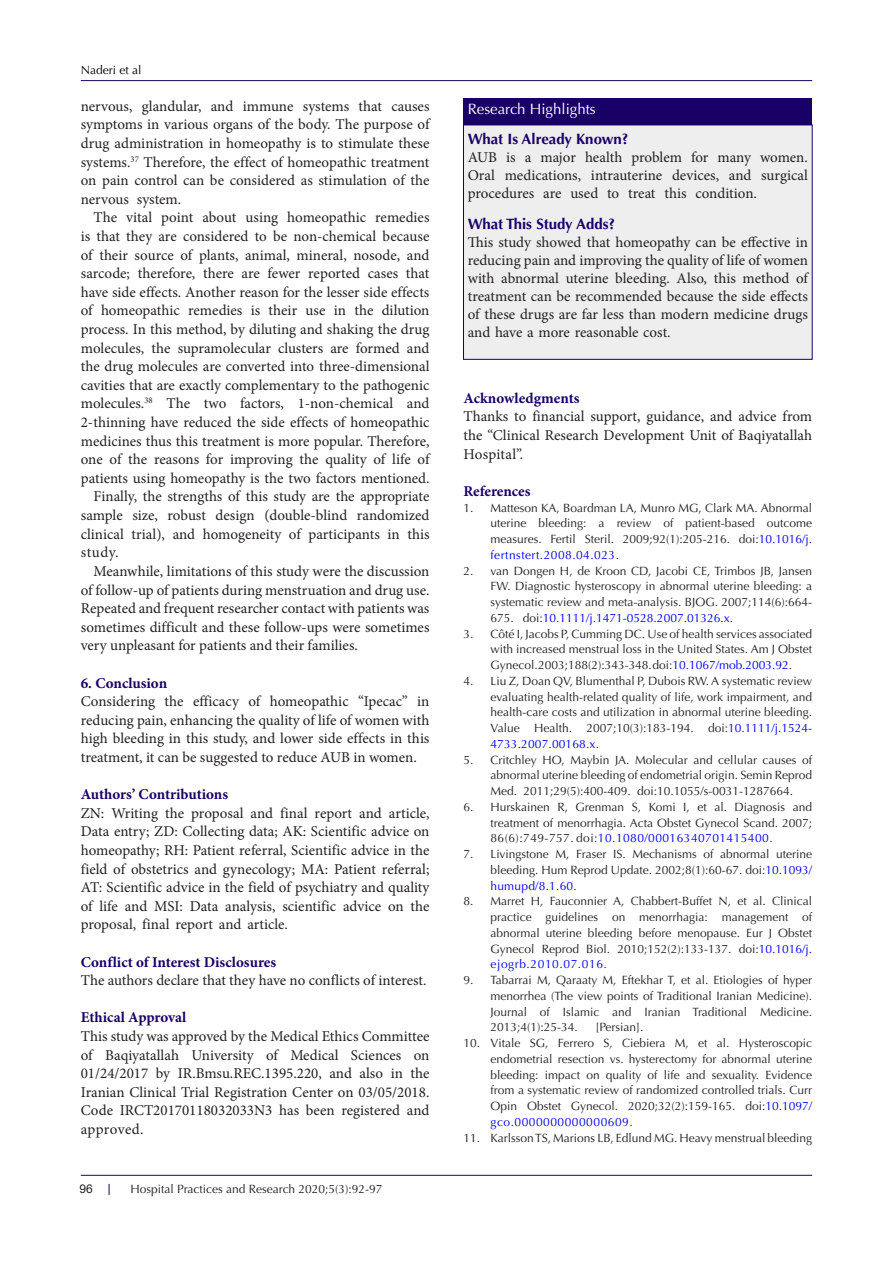
<style>
.page{position:relative;width:893px;height:1263px;background:#fff}
.page>*{position:absolute;margin:0;border:0;box-sizing:border-box;transform-origin:0 0}
.t1{font:15px/18.6px "Minion Pro";color:#231f20;text-align:justify}
.t2{font:700 15px "Minion Pro";color:#190066}
.t3{font:700 15px "Optima LT Std";color:#190066}
.t4{font:15px "Optima LT Std";color:#fff}
.t5{font:12px/15.8px "Optima LT Std";color:#231f20;text-align:justify}
.t6{font:12px "Optima LT Std";color:#000001}
.t7{font:12px "Arial";color:#231f20}
.s1{color:#222}
.s2{color:#00f}
</style>
<div class="page">
<hr style="left:81px;top:1175px;width:731px;height:1px;background:#190066">
<hr style="left:81px;top:80px;width:731px;height:1px;background:#190066">
<div style="left:463px;top:125px;width:349px;height:234px;background:#eee"></div>
<div style="left:463px;top:99px;width:349px;height:26px;background:#190066"></div>
<p class="t6" style="left:81px;top:63px;width:62px">Naderi et al</p>
<p class="t1" style="left:81px;top:97px;width:350px">nervous, glandular, and immune systems that causes symptoms in various organs of the body. The purpose of drug administration in homeopathy is to stimulate these systems.<sup>37</sup> Therefore, the effect of homeopathic treatment on pain control can be considered as stimulation of the nervous system.</p>
<p class="t1" style="left:81px;top:208px;width:350px;text-indent:13px">The vital point about using homeopathic remedies is that they are considered to be non-chemical because of their source of plants, animal, mineral, nosode, and sarcode; therefore, there are fewer reported cases that have side effects. Another reason for the lesser side effects of homeopathic remedies is their use in the dilution process. In this method, by diluting and shaking the drug molecules, the supramolecular clusters are formed and the drug molecules are converted into three-dimensional cavities that are exactly complementary to the pathogenic molecules.<sup>38</sup> The two factors, 1-non-chemical and 2-thinning have reduced the side effects of homeopathic medicines thus this treatment is more popular. Therefore, one of the reasons for improving the quality of life of patients using homeopathy is the two factors mentioned.</p>
<p class="t1" style="left:81px;top:487px;width:350px;text-indent:13px">Finally, the strengths of this study are the appropriate sample size, robust design (double-blind randomized clinical trial), and homogeneity of participants in this study.</p>
<p class="t1" style="left:81px;top:562px;width:350px;text-indent:13px">Meanwhile, limitations of this study were the discussion of follow-up of patients during menstruation and drug use.<br>Repeated and frequent researcher contact with patients was sometimes difficult and these follow-ups were sometimes very unpleasant for patients and their families.</p>
<p class="t2" style="left:81px;top:672px;width:88px">6. Conclusion</p>
<p class="t1" style="left:81px;top:692px;width:350px">Considering the efficacy of homeopathic “<span class="s1">Ipecac</span>” in reducing pain, enhancing the quality of life of women with high bleeding in this study, and lower side effects in this treatment, it can be suggested to reduce AUB in women.</p>
<p class="t2" style="left:81px;top:784px;width:149px">Authors’ Contributions</p>
<p class="t1" style="left:81px;top:804px;width:350px">ZN: Writing the proposal and final report and article, Data entry; ZD: Collecting data; AK: Scientific advice on homeopathy; RH: Patient referral, Scientific advice in the field of obstetrics and gynecology; MA: Patient referral; AT: Scientific advice in the field of psychiatry and quality of life and MSI: Data analysis, scientific advice on the proposal, final report and article.</p>
<p class="t2" style="left:81px;top:951px;width:197px">Conflict of Interest Disclosures</p>
<p class="t1" style="left:81px;top:971px;width:347px">The authors declare that they have no conflicts of interest.</p>
<p class="t2" style="left:81px;top:1007px;width:107px">Ethical Approval</p>
<p class="t1" style="left:81px;top:1027px;width:350px">This study was approved by the Medical Ethics Committee of Baqiyatallah University of Medical Sciences on 01/24/2017 by IR.Bmsu.REC.1395.220, and also in the Iranian Clinical Trial Registration Center on 03/05/2018.<br>Code IRCT20170118032033N3 has been registered and approved.</p>
<p class="t7" style="left:80px;top:1180px;width:15px">96</p>
<p class="t5" style="left:130px;top:1181px;width:254px">Hospital Practices and Research 2020;5(3):92-97</p>
<p class="t4" style="left:468px;top:100px;width:129px">Research Highlights</p>
<p class="t3" style="left:468px;top:131px;width:162px">What Is Already Known?</p>
<p class="t1" style="left:468px;top:149px;width:342px;line-height:18px">AUB is a major health problem for many women.<br>Oral medications, intrauterine devices, and surgical procedures are used to treat this condition.</p>
<p class="t3" style="left:468px;top:215px;width:149px">What This Study Adds?</p>
<p class="t1" style="left:468px;top:233px;width:342px;line-height:18px">This study showed that homeopathy can be effective in reducing pain and improving the quality of life of women with abnormal uterine bleeding. Also, this method of treatment can be recommended because the side effects of these drugs are far less than modern medicine drugs and have a more reasonable cost.</p>
<p class="t2" style="left:463px;top:387px;width:118px">Acknowledgments</p>
<p class="t1" style="left:463px;top:407px;width:350px">Thanks to financial support, guidance, and advice from the “Clinical Research Development Unit of Baqiyatallah Hospital”.</p>
<p class="t2" style="left:463px;top:480px;width:69px">References</p>
<p class="t5" style="left:490px;top:500px;width:323px;text-indent:-27px">1. Matteson KA, Boardman LA, Munro MG, Clark MA. Abnormal uterine bleeding: a review of patient-based outcome measures. Fertil Steril. 2009;92(1):205-216. doi:<span class="s2">10.1016/j. fertnstert.2008.04.023</span>.</p>
<p class="t5" style="left:490px;top:563px;width:323px;text-indent:-27px">2. van Dongen H, de Kroon CD, Jacobi CE, Trimbos JB, Jansen FW. Diagnostic hysteroscopy in abnormal uterine bleeding: a systematic review and meta-analysis. BJOG. 2007;114(6):664- 675. doi:<span class="s2">10.1111/j.1471-0528.2007.01326.x</span>.</p>
<p class="t5" style="left:490px;top:626px;width:323px;text-indent:-27px">3. Côté I, Jacobs P, Cumming DC. Use of health services associated with increased menstrual loss in the United States. Am J Obstet Gynecol. 2003;188(2):343-348. doi:<span class="s2">10.1067/mob.2003.92</span>.</p>
<p class="t5" style="left:490px;top:673px;width:323px;text-indent:-27px">4. Liu Z, Doan QV, Blumenthal P, Dubois RW. A systematic review evaluating health-related quality of life, work impairment, and health-care costs and utilization in abnormal uterine bleeding.<br>Value Health. 2007;10(3):183-194. doi:<span class="s2">10.1111/j.1524- 4733.2007.00168.x</span>.</p>
<p class="t5" style="left:490px;top:752px;width:323px;text-indent:-27px">5. Critchley HO, Maybin JA. Molecular and cellular causes of abnormal uterine bleeding of endometrial origin. Semin Reprod Med. 2011;29(5):400-409. doi:10.1055/s-0031-1287664.</p>
<p class="t5" style="left:490px;top:799px;width:323px;text-indent:-27px">6. Hurskainen R, Grenman S, Komi I, et al. Diagnosis and treatment of menorrhagia. Acta Obstet Gynecol Scand. 2007; 86(6):749-757. doi:<span class="s2">10.1080/00016340701415400</span>.</p>
<p class="t5" style="left:490px;top:846px;width:323px;text-indent:-27px">7. Livingstone M, Fraser IS. Mechanisms of abnormal uterine bleeding. Hum Reprod Update. 2002;8(1):60-67. doi:<span class="s2">10.1093/ humupd/8.1.60</span>.</p>
<p class="t5" style="left:490px;top:894px;width:323px;text-indent:-27px">8. Marret H, Fauconnier A, Chabbert-Buffet N, et al. Clinical practice guidelines on menorrhagia: management of abnormal uterine bleeding before menopause. Eur J Obstet Gynecol Reprod Biol. 2010;152(2):133-137. doi:<span class="s2">10.1016/j. ejogrb.2010.07.016</span>.</p>
<p class="t5" style="left:490px;top:972px;width:323px;text-indent:-27px">9. Tabarrai M, Qaraaty M, Eftekhar T, et al. Etiologies of hyper menorrhea (The view points of Traditional Iranian Medicine).<br>Journal of Islamic and Iranian Traditional Medicine.<br>2013;4(1):25-34.</p>
<p class="t5" style="left:595px;top:1020px;width:50px">[Persian].</p>
<p class="t5" style="left:490px;top:1035px;width:323px;text-indent:-27px">10. Vitale SG, Ferrero S, Ciebiera M, et al. Hysteroscopic endometrial resection vs. hysterectomy for abnormal uterine bleeding: impact on quality of life and sexuality. Evidence from a systematic review of randomized controlled trials. Curr Opin Obstet Gynecol. 2020;32(2):159-165. doi:<span class="s2">10.1097/ gco.0000000000000609</span>.</p>
<p class="t5" style="left:463px;top:1130px;width:350px">11. Karlsson TS, Marions LB, Edlund MG. Heavy menstrual bleeding</p>
</div>
